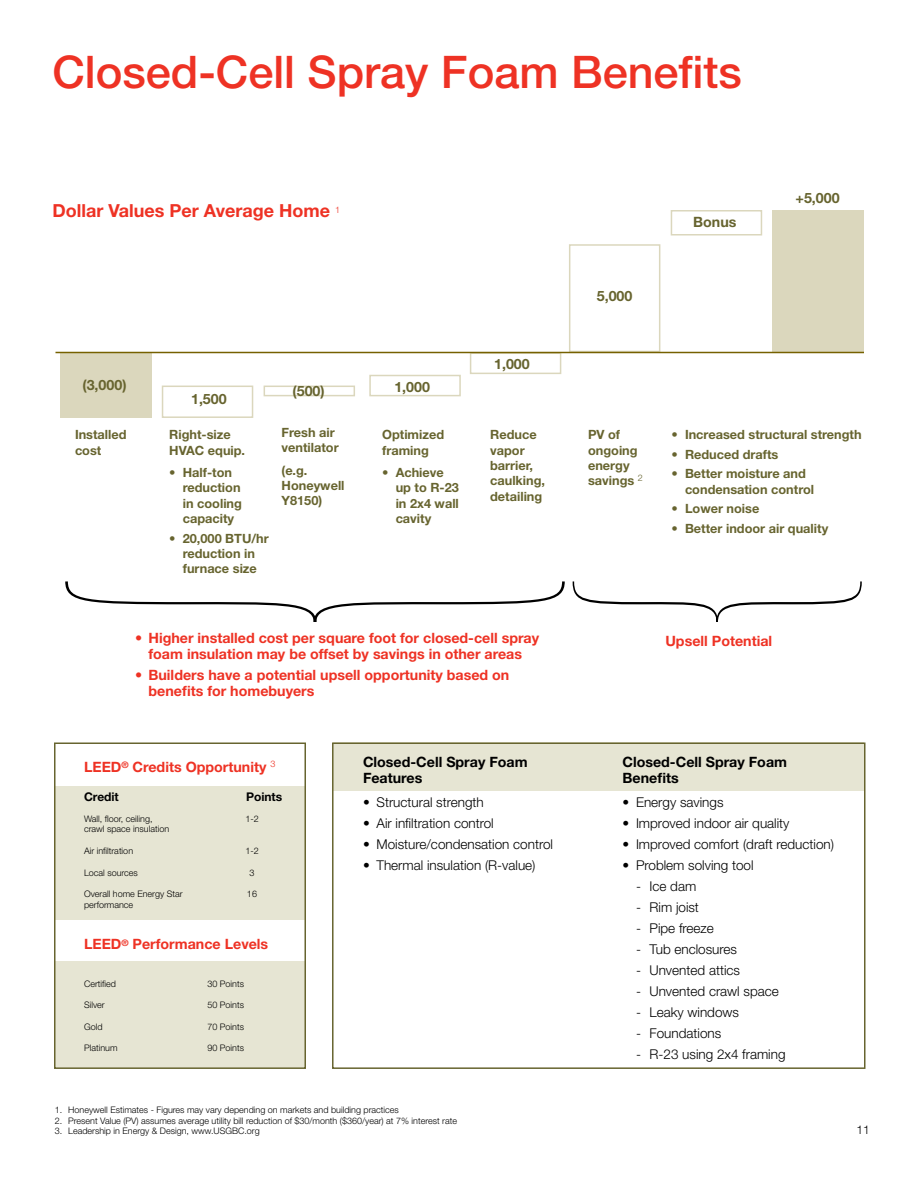
<style>
.page{position:relative;width:918px;height:1188px;background:#fff}
.page>*{position:absolute;margin:0;border:0;box-sizing:border-box;transform-origin:0 0}
.t1{font:500 45px "Helvetica Neue";color:#ee3224}
.t2{font:700 18px "Helvetica Neue";color:#ee3224}
.t3{font:700 14.25px/15.8px "Helvetica Neue";color:#ee3224;text-align:center}
.t4{font:700 14.25px/15.8px "Helvetica Neue";color:#000}
.t5{font:700 14.25px "Helvetica Neue";color:#67642f}
.t6{font:300 13.5px "Helvetica Neue";color:#000}
.t7{font:700 12.75px/15.3px "Helvetica Neue";color:#67642f}
.t8{font:700 12px "Helvetica Neue";color:#000}
.t9{font:300 12px "Helvetica Neue";color:#000}
.t10{font:300 9px/10.8px "Helvetica Neue";color:#000}
</style>
<div class="page">
<div style="left:54px;top:786px;width:252px;height:134px;background:#e6e5d3"></div>
<div style="left:54px;top:961px;width:252px;height:107px;background:#e6e5d3"></div>
<div style="left:333px;top:742px;width:531px;height:49px;background:#e6e5d3"></div>
<div style="left:162px;top:386px;width:91px;height:32px;border:2px solid #dbd7bd"></div>
<div style="left:60px;top:353px;width:92px;height:65px;background:#dbd7bd"></div>
<div style="left:264px;top:386px;width:91px;height:10px;border:2px solid #dbd7bd"></div>
<div style="left:569px;top:244px;width:91px;height:108px;border:2px solid #dbd7bd"></div>
<div style="left:671px;top:210px;width:91px;height:26px;border:2px solid #dbd7bd"></div>
<div style="left:772px;top:210px;width:92px;height:142px;background:#dbd7bd"></div>
<div style="left:369px;top:375px;width:92px;height:21px;border:2px solid #dbd7bd"></div>
<div style="left:470px;top:353px;width:91px;height:21px;border:2px solid #dbd7bd"></div>
<hr style="left:56px;top:352px;width:808px;height:1px;background:#766100">
<svg style="left:65px;top:581px;width:500px;height:41px"></svg>
<svg style="left:573px;top:581px;width:289px;height:41px"></svg>
<div style="left:332px;top:742px;width:534px;height:327px;border:2px solid #67642f"></div>
<div style="left:54px;top:742px;width:252px;height:327px;border:2px solid #67642f"></div>
<h1 class="t1" style="left:52px;top:45px;width:691px">Closed-Cell Spray Foam Benefits</h1>
<h2 class="t2" style="left:52px;top:200px;width:289px">Dollar Values Per Average Home <sup>1</sup></h2>
<h3 class="t5" style="left:82px;top:376px;width:46px">(3,000)</h3>
<h3 class="t5" style="left:394px;top:378px;width:37px">1,000</h3>
<h3 class="t5" style="left:191px;top:390px;width:37px">1,500</h3>
<h3 class="t5" style="left:293px;top:382px;width:34px">(500)</h3>
<h3 class="t5" style="left:494px;top:355px;width:37px">1,000</h3>
<h3 class="t5" style="left:597px;top:288px;width:37px">5,000</h3>
<h3 class="t5" style="left:693px;top:213px;width:45px">Bonus</h3>
<h3 class="t5" style="left:796px;top:189px;width:46px">+5,000</h3>
<h3 class="t7" style="left:75px;top:427px;width:53px">Installed cost</h3>
<h3 class="t7" style="left:169px;top:427px;width:77px">Right-size<br>HVAC equip.</h3>
<h3 class="t7" style="left:183px;top:465px;width:61px;text-indent:-14px">• Half-ton reduction in cooling capacity</h3>
<h3 class="t7" style="left:169px;top:530px;width:101px;text-align:center">• 20,000 BTU/hr reduction in furnace size</h3>
<h3 class="t7" style="left:282px;top:424px;width:59px">Fresh air ventilator</h3>
<h3 class="t7" style="left:282px;top:462px;width:65px">(e.g.<br>Honeywell<br>Y8150)</h3>
<h3 class="t7" style="left:382px;top:427px;width:64px">Optimized framing</h3>
<h3 class="t7" style="left:396px;top:465px;width:65px;text-indent:-14px">• Achieve up to R-23 in 2x4 wall cavity</h3>
<h3 class="t7" style="left:490px;top:427px;width:56px">Reduce vapor barrier, caulking, detailing</h3>
<h3 class="t7" style="left:588px;top:427px;width:55px">PV of ongoing energy savings <sup>2</sup></h3>
<h3 class="t7" style="left:672px;top:427px;width:192px">• Increased structural strength</h3>
<h3 class="t7" style="left:672px;top:446px;width:108px">• Reduced drafts</h3>
<h3 class="t7" style="left:685px;top:466px;width:131px;text-indent:-14px">• Better moisture and condensation control</h3>
<h3 class="t7" style="left:671px;top:501px;width:89px">• Lower noise</h3>
<h3 class="t7" style="left:671px;top:520px;width:158px">• Better indoor air quality</h3>
<h3 class="t3" style="left:135px;top:630px;width:406px">• Higher installed cost per square foot for closed-cell spray foam insulation may be offset by savings in other areas</h3>
<h3 class="t3" style="left:148px;top:667px;width:362px;text-align:left;text-indent:-13px">• Builders have a potential upsell opportunity based on benefits for homebuyers</h3>
<h3 class="t3" style="left:84px;top:758px;width:193px">LEED<sup>®</sup> Credits Opportunity <sup>3</sup></h3>
<h3 class="t8" style="left:84px;top:790px;width:36px">Credit</h3>
<h3 class="t8" style="left:246px;top:790px;width:38px">Points</h3>
<p class="t10" style="left:84px;top:813px;width:87px">Wall, floor, ceiling, crawl space insulation</p>
<p class="t10" style="left:84px;top:845px;width:51px">Air infiltration</p>
<p class="t10" style="left:84px;top:867px;width:55px">Local sources</p>
<p class="t10" style="left:84px;top:888px;width:100px">Overall home Energy Star performance</p>
<p class="t10" style="left:245px;top:813px;width:14px">1-2</p>
<p class="t10" style="left:245px;top:845px;width:14px">1-2</p>
<p class="t10" style="left:249px;top:867px;width:7px">3</p>
<p class="t10" style="left:247px;top:888px;width:12px">16</p>
<h3 class="t3" style="left:84px;top:936px;width:186px">LEED<sup>®</sup> Performance Levels</h3>
<p class="t10" style="left:84px;top:978px;width:34px">Certified</p>
<p class="t10" style="left:84px;top:999px;width:22px">Silver</p>
<p class="t10" style="left:84px;top:1021px;width:20px">Gold</p>
<p class="t10" style="left:84px;top:1043px;width:35px">Platinum</p>
<p class="t10" style="left:207px;top:978px;width:38px">30 Points</p>
<p class="t10" style="left:207px;top:999px;width:38px">50 Points</p>
<p class="t10" style="left:207px;top:1021px;width:38px">70 Points</p>
<p class="t10" style="left:207px;top:1043px;width:38px">90 Points</p>
<h3 class="t4" style="left:363px;top:754px;width:166px">Closed-Cell Spray Foam<br>Features</h3>
<h3 class="t6" style="left:363px;top:794px;width:122px">• Structural strength</h3>
<h3 class="t6" style="left:363px;top:815px;width:132px">• Air infiltration control</h3>
<h3 class="t6" style="left:363px;top:836px;width:192px">• Moisture/condensation control</h3>
<h3 class="t6" style="left:363px;top:857px;width:174px">• Thermal insulation (R-value)</h3>
<p class="t10" style="left:55px;top:1104px;width:346px">1. Honeywell Estimates - Figures may vary depending on markets and building practices</p>
<p class="t10" style="left:55px;top:1115px;width:404px">2. Present Value (PV) assumes average utility bill reduction of $30/month ($360/year) at 7% interest rate</p>
<p class="t10" style="left:55px;top:1126px;width:207px">3. Leadership in Energy &amp; Design, www.USGBC.org</p>
<h3 class="t3" style="left:665px;top:633px;width:108px">Upsell Potential</h3>
<h3 class="t4" style="left:622px;top:754px;width:166px">Closed-Cell Spray Foam<br>Benefits</h3>
<h3 class="t6" style="left:622px;top:794px;width:103px">• Energy savings</h3>
<h3 class="t6" style="left:622px;top:815px;width:169px">• Improved indoor air quality</h3>
<h3 class="t6" style="left:622px;top:836px;width:213px">• Improved comfort (draft reduction)</h3>
<h3 class="t6" style="left:622px;top:857px;width:133px">• Problem solving tool</h3>
<h3 class="t6" style="left:636px;top:878px;width:62px">- Ice dam</h3>
<h3 class="t6" style="left:636px;top:899px;width:64px">- Rim joist</h3>
<h3 class="t6" style="left:636px;top:920px;width:79px">- Pipe freeze</h3>
<h3 class="t6" style="left:636px;top:941px;width:103px">- Tub enclosures</h3>
<h3 class="t6" style="left:636px;top:962px;width:106px">- Unvented attics</h3>
<h3 class="t6" style="left:636px;top:983px;width:144px">- Unvented crawl space</h3>
<h3 class="t6" style="left:636px;top:1004px;width:105px">- Leaky windows</h3>
<h3 class="t6" style="left:636px;top:1025px;width:87px">- Foundations</h3>
<h3 class="t6" style="left:636px;top:1046px;width:151px">- R-23 using 2x4 framing</h3>
<h3 class="t9" style="left:856px;top:1122px;width:15px">11</h3>
</div>
